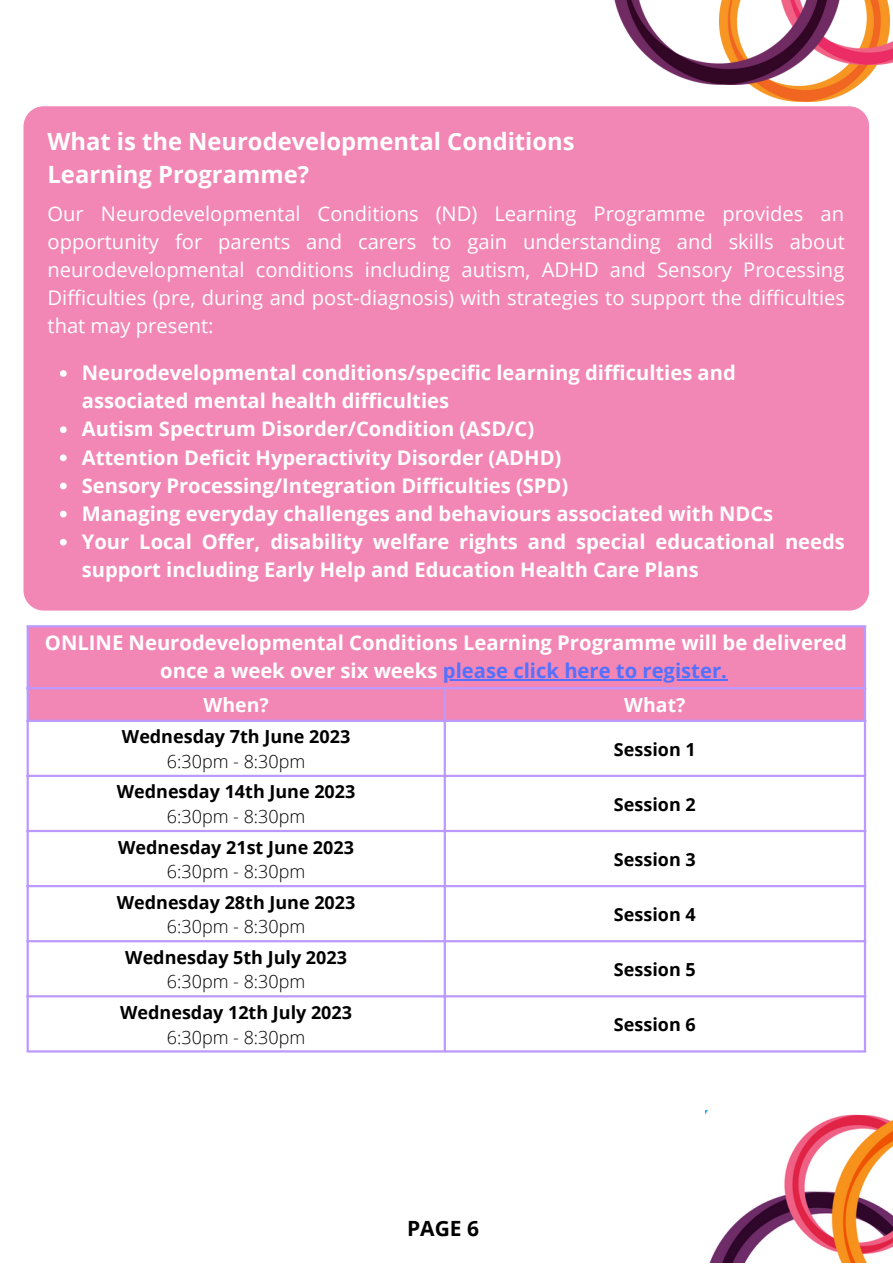
<style>
.page{position:relative;width:893px;height:1264px;background:#fff}
.page>*{position:absolute;margin:0;border:0;box-sizing:border-box;transform-origin:0 0}
.t1{font:700 23.7px/32.5px "Open Sans";color:#fff}
.t2{font:700 21px "Open Sans";color:#000}
.t3{font:700 20.25px/28px "Open Sans";color:#fff;text-align:center}
.t4{font:700 20.1px/28px "Open Sans";color:#fff}
.t5{font:20.1px/28px "Open Sans";color:#fff;text-align:justify}
.t6{font:700 19.5px "Open Sans";color:#fff}
.t7{font:700 18px "Open Sans";color:#000}
.t8{font:300 18px "Open Sans";color:#000}
.s1{color:#5271ff}
</style>
<div class="page">
<img style="left:750px;top:64px;width:136px;height:38px">
<img style="left:841px;top:0;width:51px;height:64px">
<img style="left:614px;top:0;width:227px;height:85px">
<img style="left:705px;top:1110px;width:187px;height:152px">
<div style="left:682px;top:1118px;width:68px;height:55px;background:#fff"></div>
<div style="left:23px;top:106px;width:845px;height:504px;background:#f287b5;border-radius:20px"></div>
<svg style="left:60px;top:370px;width:7px;height:7px"></svg>
<svg style="left:60px;top:426px;width:7px;height:7px"></svg>
<svg style="left:60px;top:454px;width:7px;height:7px"></svg>
<svg style="left:60px;top:482px;width:7px;height:7px"></svg>
<svg style="left:60px;top:510px;width:7px;height:7px"></svg>
<svg style="left:60px;top:539px;width:7px;height:6px"></svg>
<div style="left:29px;top:627px;width:834px;height:92px;background:#f287b5"></div>
<hr style="left:443px;top:679px;width:284px;height:1px;background:#5271ff">
<hr style="left:27px;top:627px;width:2px;height:423px;background:#b9f">
<hr style="left:443px;top:689px;width:3px;height:361px;background:#b9f">
<hr style="left:863px;top:627px;width:3px;height:423px;background:#b9f">
<hr style="left:27px;top:625px;width:839px;height:2px;background:#b9f">
<hr style="left:27px;top:687px;width:839px;height:2px;background:#b9f">
<hr style="left:27px;top:719px;width:839px;height:3px;background:#b9f">
<hr style="left:27px;top:774px;width:839px;height:3px;background:#b9f">
<hr style="left:27px;top:829px;width:839px;height:3px;background:#b9f">
<hr style="left:27px;top:885px;width:839px;height:2px;background:#b9f">
<hr style="left:27px;top:940px;width:839px;height:2px;background:#b9f">
<hr style="left:27px;top:995px;width:839px;height:2px;background:#b9f">
<hr style="left:27px;top:1050px;width:839px;height:2px;background:#b9f">
<p class="t1" style="left:48px;top:125px;width:528px">What is the Neurodevelopmental Conditions<br>Learning Programme?</p>
<p class="t5" style="left:48px;top:199px;width:799px">Our Neurodevelopmental Conditions (ND) Learning Programme provides an opportunity for parents and carers to gain understanding and skills about neurodevelopmental conditions including autism, ADHD and Sensory Processing Difficulties (pre, during and post-diagnosis) with strategies to support the difficulties that may present:</p>
<p class="t4" style="left:82px;top:358px;width:655px">Neurodevelopmental conditions/specific learning difficulties and associated mental health difficulties</p>
<p class="t4" style="left:82px;top:414px;width:454px">Autism Spectrum Disorder/Condition (ASD/C)</p>
<p class="t4" style="left:82px;top:443px;width:481px">Attention Deficit Hyperactivity Disorder (ADHD)</p>
<p class="t4" style="left:82px;top:471px;width:488px">Sensory Processing/Integration Difficulties (SPD)</p>
<p class="t4" style="left:82px;top:499px;width:693px">Managing everyday challenges and behaviours associated with NDCs</p>
<p class="t4" style="left:82px;top:527px;width:764px">Your Local Offer, disability welfare rights and special educational needs support including Early Help and Education Health Care Plans</p>
<p class="t3" style="left:45px;top:628px;width:803px">ONLINE Neurodevelopmental Conditions Learning Programme will be delivered once a week over six weeks <span class="s1">please click here to register.</span></p>
<p class="t6" style="left:203px;top:691px;width:67px">When?</p>
<p class="t6" style="left:624px;top:691px;width:63px">What?</p>
<p class="t7" style="left:122px;top:724px;width:230px">Wednesday 7th June 2023</p>
<p class="t8" style="left:167px;top:748px;width:140px">6:30pm - 8:30pm</p>
<p class="t7" style="left:614px;top:736px;width:83px">Session 1</p>
<p class="t7" style="left:117px;top:779px;width:240px">Wednesday 14th June 2023</p>
<p class="t8" style="left:167px;top:804px;width:140px">6:30pm - 8:30pm</p>
<p class="t7" style="left:118px;top:834px;width:237px">Wednesday 21st June 2023</p>
<p class="t8" style="left:167px;top:859px;width:140px">6:30pm - 8:30pm</p>
<p class="t7" style="left:117px;top:889px;width:240px">Wednesday 28th June 2023</p>
<p class="t8" style="left:167px;top:914px;width:140px">6:30pm - 8:30pm</p>
<p class="t7" style="left:125px;top:944px;width:223px">Wednesday 5th July 2023</p>
<p class="t8" style="left:167px;top:969px;width:140px">6:30pm - 8:30pm</p>
<p class="t7" style="left:120px;top:999px;width:233px">Wednesday 12th July 2023</p>
<p class="t8" style="left:167px;top:1024px;width:140px">6:30pm - 8:30pm</p>
<p class="t2" style="left:407px;top:1213px;width:73px">PAGE 6</p>
<p class="t7" style="left:614px;top:791px;width:83px">Session 2</p>
<p class="t7" style="left:614px;top:846px;width:83px">Session 3</p>
<p class="t7" style="left:614px;top:901px;width:83px">Session 4</p>
<p class="t7" style="left:614px;top:956px;width:83px">Session 5</p>
<p class="t7" style="left:614px;top:1011px;width:83px">Session 6</p>
</div>
